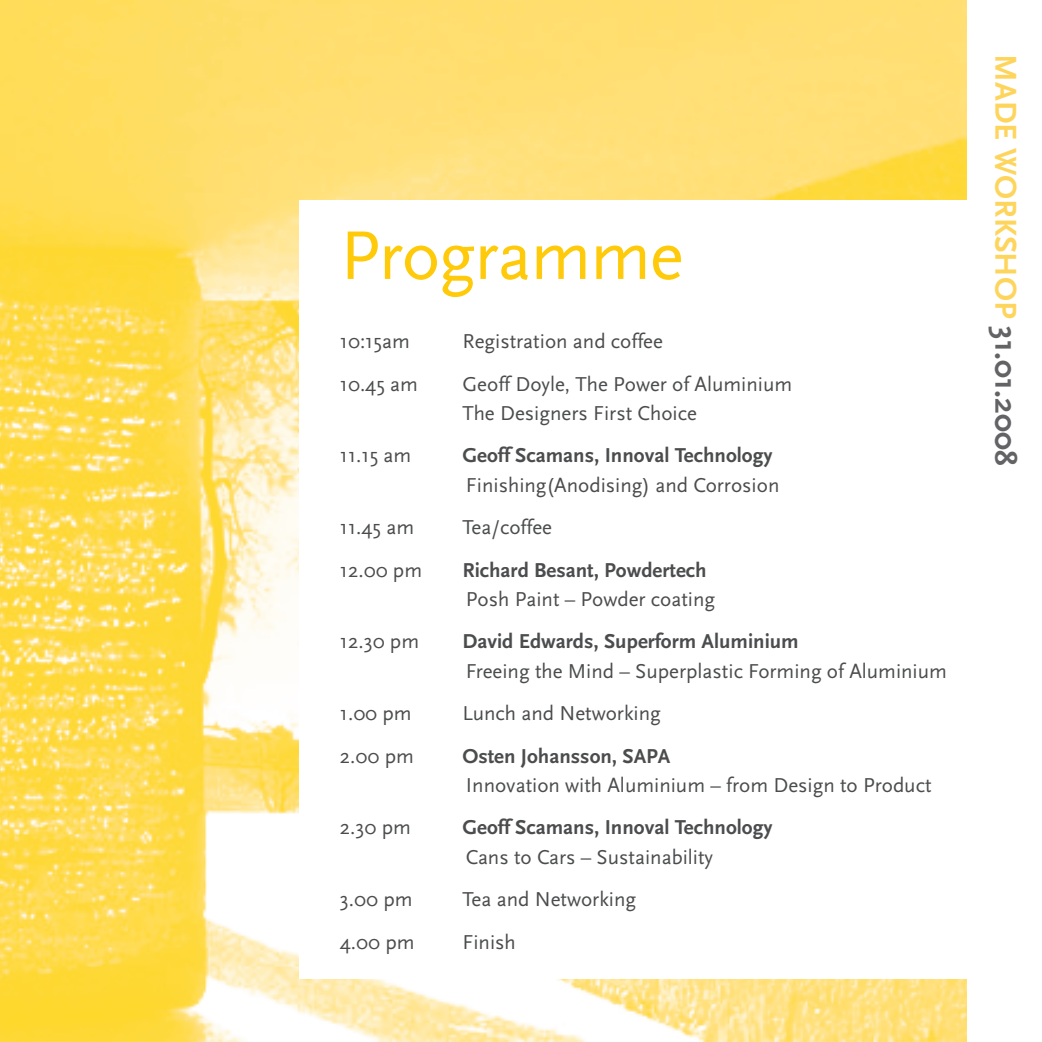
<style>
.page{position:relative;width:1042px;height:1042px;background:#fff}
.page>*{position:absolute;margin:0;border:0;box-sizing:border-box;transform-origin:0 0}
.t1{font:71.75px "Scala Sans";letter-spacing:-.015em;color:#feca0a}
.t2{font:700 31.5px "Scala Sans";color:#fed55c}
.t3{font:21px "Scala Sans";color:#4b4c4d}
.t4{font:700 21px "Scala Sans";color:#4b4c4d}
.s1{color:#636366}
</style>
<div class="page">
<img style="left:0;top:0;width:967px;height:1041px">
<div style="left:300px;top:201px;width:677px;height:778px;background:#fff"></div>
<p class="t1" style="left:340px;top:213px;width:345px">Programme</p>
<p class="t3" style="left:340px;top:329px;width:72px">10:15am</p>
<p class="t3" style="left:462px;top:329px;width:202px">Registration and coffee</p>
<p class="t3" style="left:340px;top:371px;width:80px">10.45 am</p>
<p class="t3" style="left:462px;top:371px;width:331px">Geoff Doyle, The Power of Aluminium</p>
<p class="t3" style="left:462px;top:401px;width:236px">The Designers First Choice</p>
<p class="t3" style="left:340px;top:443px;width:73px">11.15 am</p>
<p class="t4" style="left:462px;top:443px;width:311px">Geoff Scamans, Innoval Technology</p>
<p class="t3" style="left:466px;top:473px;width:315px">Finishing(Anodising) and Corrosion</p>
<p class="t3" style="left:340px;top:515px;width:76px">11.45 am</p>
<p class="t3" style="left:462px;top:515px;width:91px">Tea/coffee</p>
<p class="t3" style="left:340px;top:557px;width:84px">12.00 pm</p>
<p class="t4" style="left:462px;top:557px;width:246px">Richard Besant, Powdertech</p>
<p class="t3" style="left:466px;top:587px;width:251px">Posh Paint – Powder coating</p>
<p class="t3" style="left:340px;top:629px;width:81px">12.30 pm</p>
<p class="t4" style="left:462px;top:629px;width:338px">David Edwards, Superform Aluminium</p>
<p class="t3" style="left:466px;top:659px;width:482px">Freeing the Mind – Superplastic Forming of Aluminium</p>
<p class="t3" style="left:340px;top:701px;width:73px">1.00 pm</p>
<p class="t3" style="left:462px;top:701px;width:200px">Lunch and Networking</p>
<p class="t3" style="left:340px;top:743px;width:76px">2.00 pm</p>
<p class="t4" style="left:462px;top:743px;width:209px">Osten Johansson, SAPA</p>
<p class="t3" style="left:466px;top:773px;width:467px">Innovation with Aluminium – from Design to Product</p>
<p class="t3" style="left:340px;top:815px;width:73px">2.30 pm</p>
<p class="t4" style="left:462px;top:815px;width:311px">Geoff Scamans, Innoval Technology</p>
<p class="t3" style="left:466px;top:845px;width:249px">Cans to Cars – Sustainability</p>
<p class="t3" style="left:340px;top:887px;width:74px">3.00 pm</p>
<p class="t3" style="left:462px;top:887px;width:175px">Tea and Networking</p>
<p class="t3" style="left:340px;top:929px;width:76px">4.00 pm</p>
<p class="t3" style="left:462px;top:929px;width:55px">Finish</p>
<p class="t2" style="left:1024px;top:54px;width:412px;rotate:90deg">MADE WORKSHOP <span class="s1">31.01.2008</span></p>
</div>
